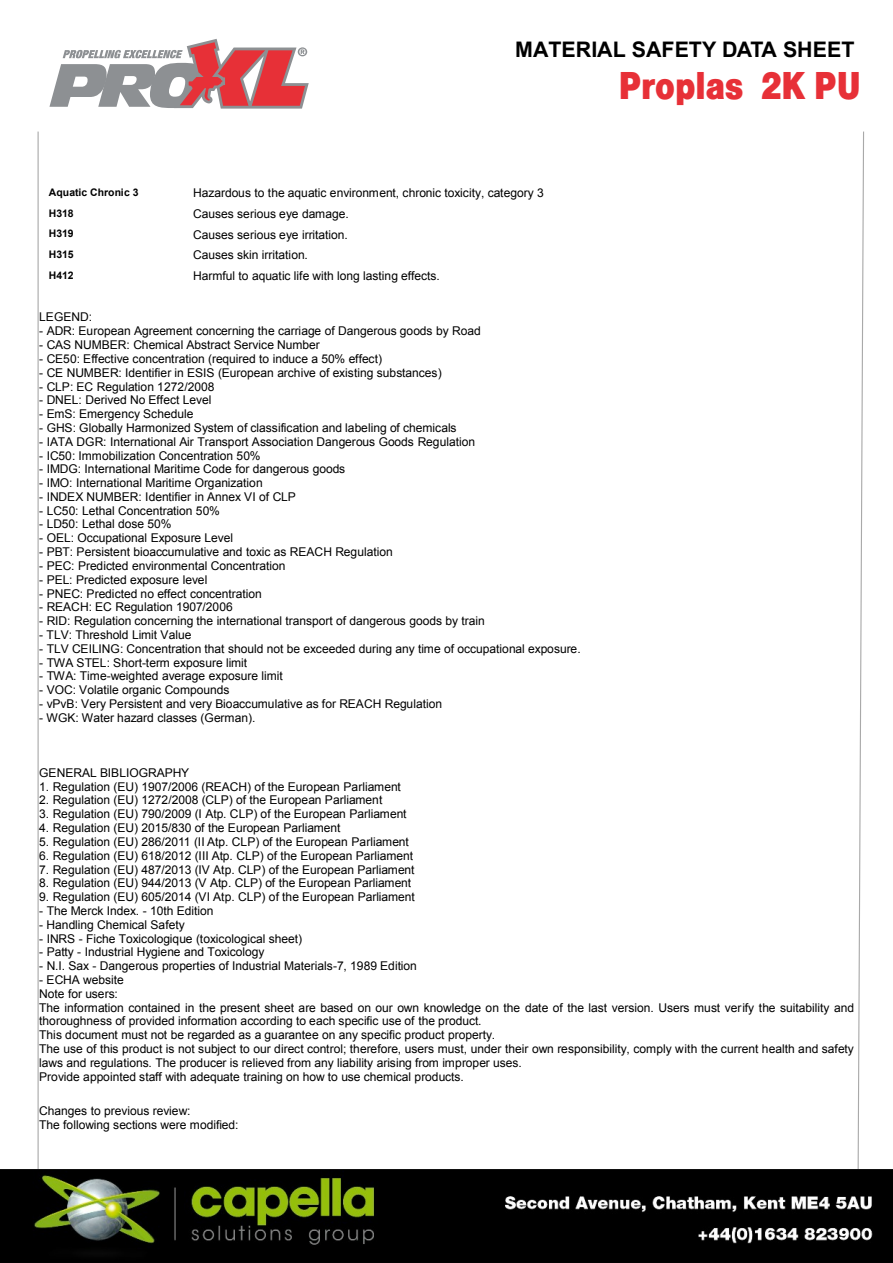
<style>
.page{position:relative;width:893px;height:1263px;background:#fff}
.page>*{position:absolute;margin:0;border:0;box-sizing:border-box;transform-origin:0 0}
.t1{font:40.5px "Helvetica Bold Condensed Plain";color:#e73037}
.t2{font:700 21.45px "Arial";color:#000}
.t3{font:12px/13.8px "Arial";color:#000}
.t4{font:700 10.5px "Arial";color:#000}
</style>
<div class="page">
<hr style="left:38px;top:132px;width:1px;height:1051px;background:#a9a9a9">
<svg style="left:857px;top:131px;width:8px;height:1039px"></svg>
<img style="left:0;top:1170px;width:893px;height:93px">
<svg style="left:49px;top:39px;width:260px;height:70px"></svg>
<h2 class="t2" style="left:515px;top:41px;width:341px">MATERIAL SAFETY DATA SHEET</h2>
<p class="t4" style="left:49px;top:188px;width:91px">Aquatic Chronic 3</p>
<p class="t3" style="left:193px;top:187px;width:352px">Hazardous to the aquatic environment, chronic toxicity, category 3</p>
<p class="t4" style="left:49px;top:209px;width:26px">H318</p>
<p class="t3" style="left:193px;top:208px;width:157px">Causes serious eye damage.</p>
<p class="t4" style="left:49px;top:230px;width:26px">H319</p>
<p class="t3" style="left:193px;top:229px;width:156px">Causes serious eye irritation.</p>
<p class="t4" style="left:49px;top:250px;width:26px">H315</p>
<p class="t3" style="left:193px;top:249px;width:116px">Causes skin irritation.</p>
<p class="t4" style="left:49px;top:271px;width:26px">H412</p>
<p class="t3" style="left:193px;top:270px;width:248px">Harmful to aquatic life with long lasting effects.</p>
<p class="t3" style="left:39px;top:311px;width:54px">LEGEND:</p>
<p class="t3" style="left:39px;top:325px;width:443px">- ADR: European Agreement concerning the carriage of Dangerous goods by Road</p>
<p class="t3" style="left:39px;top:339px;width:282px">- CAS NUMBER: Chemical Abstract Service Number</p>
<p class="t3" style="left:39px;top:353px;width:344px">- CE50: Effective concentration (required to induce a 50% effect)</p>
<p class="t3" style="left:39px;top:367px;width:404px">- CE NUMBER: Identifier in ESIS (European archive of existing substances)</p>
<p class="t3" style="left:39px;top:381px;width:177px">- CLP: EC Regulation 1272/2008</p>
<p class="t3" style="left:39px;top:394px;width:174px">- DNEL: Derived No Effect Level</p>
<p class="t3" style="left:39px;top:408px;width:156px">- EmS: Emergency Schedule</p>
<p class="t3" style="left:39px;top:422px;width:419px">- GHS: Globally Harmonized System of classification and labeling of chemicals</p>
<p class="t3" style="left:39px;top:436px;width:437px">- IATA DGR: International Air Transport Association Dangerous Goods Regulation</p>
<p class="t3" style="left:39px;top:449px;width:223px">- IC50: Immobilization Concentration 50%</p>
<p class="t3" style="left:39px;top:463px;width:308px">- IMDG: International Maritime Code for dangerous goods</p>
<p class="t3" style="left:39px;top:477px;width:225px">- IMO: International Maritime Organization</p>
<p class="t3" style="left:39px;top:491px;width:258px">- INDEX NUMBER: Identifier in Annex VI of CLP</p>
<p class="t3" style="left:39px;top:505px;width:182px">- LC50: Lethal Concentration 50%</p>
<p class="t3" style="left:39px;top:518px;width:134px">- LD50: Lethal dose 50%</p>
<p class="t3" style="left:39px;top:532px;width:195px">- OEL: Occupational Exposure Level</p>
<p class="t3" style="left:39px;top:546px;width:355px">- PBT: Persistent bioaccumulative and toxic as REACH Regulation</p>
<p class="t3" style="left:39px;top:560px;width:248px">- PEC: Predicted environmental Concentration</p>
<p class="t3" style="left:39px;top:574px;width:170px">- PEL: Predicted exposure level</p>
<p class="t3" style="left:39px;top:588px;width:224px">- PNEC: Predicted no effect concentration</p>
<p class="t3" style="left:39px;top:601px;width:195px">- REACH: EC Regulation 1907/2006</p>
<p class="t3" style="left:39px;top:615px;width:447px">- RID: Regulation concerning the international transport of dangerous goods by train</p>
<p class="t3" style="left:39px;top:629px;width:154px">- TLV: Threshold Limit Value</p>
<p class="t3" style="left:39px;top:643px;width:543px">- TLV CEILING: Concentration that should not be exceeded during any time of occupational exposure.</p>
<p class="t3" style="left:39px;top:656px;width:210px">- TWA STEL: Short-term exposure limit</p>
<p class="t3" style="left:39px;top:670px;width:245px">- TWA: Time-weighted average exposure limit</p>
<p class="t3" style="left:39px;top:684px;width:192px">- VOC: Volatile organic Compounds</p>
<p class="t3" style="left:39px;top:698px;width:404px">- vPvB: Very Persistent and very Bioaccumulative as for REACH Regulation</p>
<p class="t3" style="left:39px;top:712px;width:218px">- WGK: Water hazard classes (German).</p>
<h1 class="t1" style="left:619px;top:72px;width:243px">Proplas 2K PU</h1>
<p class="t3" style="left:39px;top:767px;width:152px">GENERAL BIBLIOGRAPHY</p>
<p class="t3" style="left:39px;top:781px;width:363px">1. Regulation (EU) 1907/2006 (REACH) of the European Parliament</p>
<p class="t3" style="left:39px;top:794px;width:345px">2. Regulation (EU) 1272/2008 (CLP) of the European Parliament</p>
<p class="t3" style="left:39px;top:808px;width:369px">3. Regulation (EU) 790/2009 (I Atp. CLP) of the European Parliament</p>
<p class="t3" style="left:39px;top:822px;width:303px">4. Regulation (EU) 2015/830 of the European Parliament</p>
<p class="t3" style="left:39px;top:836px;width:371px">5. Regulation (EU) 286/2011 (II Atp. CLP) of the European Parliament</p>
<p class="t3" style="left:39px;top:850px;width:375px">6. Regulation (EU) 618/2012 (III Atp. CLP) of the European Parliament</p>
<p class="t3" style="left:39px;top:864px;width:377px">7. Regulation (EU) 487/2013 (IV Atp. CLP) of the European Parliament</p>
<p class="t3" style="left:39px;top:877px;width:374px">8. Regulation (EU) 944/2013 (V Atp. CLP) of the European Parliament</p>
<p class="t3" style="left:39px;top:891px;width:377px">9. Regulation (EU) 605/2014 (VI Atp. CLP) of the European Parliament</p>
<p class="t3" style="left:39px;top:905px;width:176px">- The Merck Index. - 10th Edition</p>
<p class="t3" style="left:39px;top:919px;width:147px">- Handling Chemical Safety</p>
<p class="t3" style="left:39px;top:932px;width:264px">- INRS - Fiche Toxicologique (toxicological sheet)</p>
<p class="t3" style="left:39px;top:946px;width:227px">- Patty - Industrial Hygiene and Toxicology</p>
<p class="t3" style="left:39px;top:960px;width:379px">- N.I. Sax - Dangerous properties of Industrial Materials-7, 1989 Edition</p>
<p class="t3" style="left:39px;top:974px;width:816px">- ECHA website<br>Note for users:<br>The information contained in the present sheet are based on our own knowledge on the date of the last version. Users must verify the suitability and thoroughness of provided information according to each specific use of the product.<br>This document must not be regarded as a guarantee on any specific product property.<br>The use of this product is not subject to our direct control; therefore, users must, under their own responsibility, comply with the current health and safety laws and regulations. The producer is relieved from any liability arising from improper uses.<br>Provide appointed staff with adequate training on how to use chemical products.</p>
<p class="t3" style="left:39px;top:1105px;width:201px">Changes to previous review:<br>The following sections were modified:</p>
</div>
